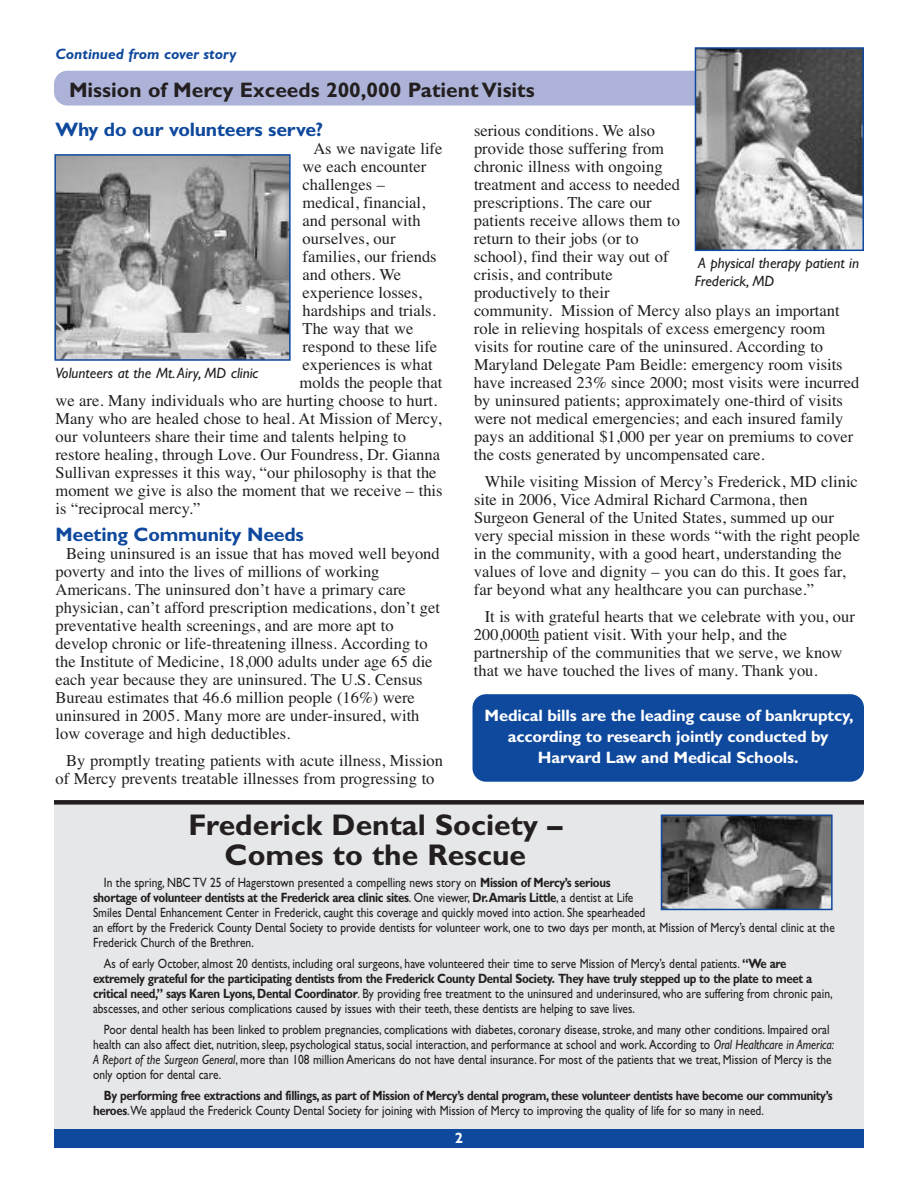
<style>
.page{position:relative;width:918px;height:1188px;background:#fff}
.page>*{position:absolute;margin:0;border:0;box-sizing:border-box;transform-origin:0 0}
.t1{font:700 30px/30px "Gill Sans";color:#231f20;text-align:center}
.t2{font:700 21px "Gill Sans";color:#231f20}
.t3{font:700 19.5px "Gill Sans";letter-spacing:-.01em;color:#0f499d}
.t4{font:16.5px/18px "Times";color:#231f20}
.t5{font:700 16.5px/21px "Gill Sans";letter-spacing:-.01em;color:#fff;text-align:center}
.t6{font:italic 15px/18px "Gill Sans";color:#231f20}
.t7{font:italic 700 15px "Gill Sans";color:#0f499d}
.t8{font:700 15px "Gill Sans";color:#fff}
.t9{font:13.5px/15px "Gill Sans";color:#231f20;scale:.85 1}
.t10{font:700 13.5px/15px "Gill Sans";letter-spacing:-.03em;color:#231f20;scale:.85 1}
.s1{font-size:15px}
.s2{font-weight:700}
.s3{font-style:italic}
.s4{font-weight:400}
</style>
<div class="page">
<div style="left:54px;top:802px;width:810px;height:332px;background:#e6e7e9"></div>
<div style="left:54px;top:71px;width:810px;height:35px;background:#adb3d8;border-radius:14px"></div>
<div style="left:54px;top:1129px;width:810px;height:19px;background:#0f499d"></div>
<div style="left:54px;top:800px;width:810px;height:5px;background:#231f20"></div>
<img style="left:57px;top:157px;width:231px;height:201px">
<div style="left:54px;top:154px;width:237px;height:207px;border:2px solid #0f499d"></div>
<img style="left:698px;top:50px;width:163px;height:198px">
<div style="left:695px;top:47px;width:169px;height:204px;border:2px solid #0f499d"></div>
<img style="left:664px;top:817px;width:166px;height:90px">
<div style="left:661px;top:814px;width:172px;height:96px;border:2px solid #0f499d"></div>
<div style="left:472px;top:694px;width:392px;height:88px;background:#0f499d;border-radius:14px"></div>
<p class="t7" style="left:56px;top:48px;width:183px">Continued from cover story</p>
<p class="t2" style="left:69px;top:82px;width:467px">Mission of Mercy Exceeds 200,000 Patient Visits</p>
<p class="t3" style="left:56px;top:122px;width:269px">Why do our volunteers serve?</p>
<p class="t4" style="left:313px;top:140px;width:131px">As we navigate life</p>
<p class="t4" style="left:303px;top:158px;width:125px">we each encounter</p>
<p class="t4" style="left:303px;top:176px;width:84px">challenges –</p>
<p class="t4" style="left:303px;top:194px;width:124px">medical, financial,</p>
<p class="t4" style="left:303px;top:212px;width:120px">and personal with</p>
<p class="t4" style="left:303px;top:230px;width:94px">ourselves, our</p>
<p class="t4" style="left:303px;top:248px;width:136px">families, our friends</p>
<p class="t4" style="left:303px;top:266px;width:100px">and others. We</p>
<p class="t4" style="left:303px;top:284px;width:121px">experience losses,</p>
<p class="t4" style="left:303px;top:302px;width:135px">hardships and trials.</p>
<p class="t4" style="left:303px;top:320px;width:112px">The way that we</p>
<p class="t4" style="left:303px;top:338px;width:136px">respond to these life</p>
<p class="t4" style="left:303px;top:356px;width:132px">experiences is what</p>
<p class="t4" style="left:300px;top:374px;width:144px">molds the people that</p>
<p class="t4" style="left:56px;top:392px;width:383px">we are. Many individuals who are hurting choose to hurt.</p>
<p class="t4" style="left:56px;top:410px;width:388px">Many who are healed chose to heal. At Mission of Mercy,</p>
<p class="t4" style="left:56px;top:428px;width:352px">our volunteers share their time and talents helping to</p>
<p class="t4" style="left:56px;top:446px;width:386px">restore healing, through Love. Our Foundress, Dr. Gianna</p>
<p class="t4" style="left:56px;top:464px;width:383px">Sullivan expresses it this way, “our philosophy is that the</p>
<p class="t4" style="left:56px;top:482px;width:389px">moment we give is also the moment that we receive – this</p>
<p class="t4" style="left:56px;top:500px;width:146px">is “reciprocal mercy.”</p>
<p class="t3" style="left:56px;top:527px;width:250px">Meeting Community Needs</p>
<p class="t4" style="left:55px;top:545px;width:386px;text-indent:11px">Being uninsured is an issue that has moved well beyond poverty and into the lives of millions of working Americans. The uninsured don’t have a primary care physician, can’t afford prescription medications, don’t get preventative health screenings, and are more apt to develop chronic or life-threatening illness. According to the Institute of Medicine, 18,000 adults under age 65 die each year because they are uninsured. The U.S. Census Bureau estimates that 46.6 million people (16%) were uninsured in 2005. Many more are under-insured, with low coverage and high deductibles.</p>
<p class="t4" style="left:56px;top:752px;width:389px;text-indent:11px">By promptly treating patients with acute illness, Mission of Mercy prevents treatable illnesses from progressing to</p>
<p class="t4" style="left:474px;top:121px;width:387px">serious conditions. We also<br>provide those suffering from<br>chronic illness with ongoing<br>treatment and access to needed<br>prescriptions. The care our<br>patients receive allows them to<br>return to their jobs (or to<br>school), find their way out of<br>crisis, and contribute<br>productively to their<br>community. Mission of Mercy also plays an important role in relieving hospitals of excess emergency room visits for routine care of the uninsured. According to Maryland Delegate Pam Beidle: emergency room visits have increased 23% since 2000; most visits were incurred by uninsured patients; approximately one-third of visits were not medical emergencies; and each insured family pays an additional $1,000 per year on premiums to cover the costs generated by uncompensated care.</p>
<p class="t4" style="left:474px;top:472px;width:388px;text-indent:11px">While visiting Mission of Mercy’s Frederick, MD clinic site in 2006, Vice Admiral Richard Carmona, then Surgeon General of the United States, summed up our very special mission in these words “with the right people in the community, with a good heart, understanding the values of love and dignity – you can do this. It goes far, far beyond what any healthcare you can purchase.”</p>
<p class="t4" style="left:474px;top:607px;width:382px;text-indent:11px">It is with grateful hearts that we celebrate with you, our 200,000<span class="s1">th</span> patient visit. With your help, and the partnership of the communities that we serve, we know that we have touched the lives of many. Thank you.</p>
<p class="t6" style="left:695px;top:255px;width:166px">A physical therapy patient in<br>Frederick, MD</p>
<p class="t6" style="left:56px;top:365px;width:204px">Volunteers at the Mt.Airy, MD clinic</p>
<p class="t5" style="left:485px;top:706px;width:370px">Medical bills are the leading cause of bankruptcy, according to research jointly conducted by<br>Harvard Law and Medical Schools.</p>
<h1 class="t1" style="left:188px;top:812px;width:375px">Frederick Dental Society –<br>Comes to the Rescue</h1>
<p class="t9" style="left:93px;top:876px;width:874px;text-indent:11px">In the spring, NBC TV 25 of Hagerstown presented a compelling news story on <span class="s2">Mission of Mercy’s serious<br>shortage of volunteer dentists at the Frederick area clinic sites</span>. One viewer, <span class="s2">Dr.Amaris Little</span>, a dentist at Life<br>Smiles Dental Enhancement Center in Frederick, caught this coverage and quickly moved into action. She spearheaded<br>an effort by the Frederick County Dental Society to provide dentists for volunteer work, one to two days per month, at Mission of Mercy’s dental clinic at the Frederick Church of the Brethren.</p>
<p class="t9" style="left:93px;top:957px;width:872px;text-indent:11px">As of early October, almost 20 dentists, including oral surgeons, have volunteered their time to serve Mission of Mercy’s dental patients. <span class="s2">“We are extremely grateful for the participating dentists from the Frederick County Dental Society. They have truly stepped up to the plate to meet a critical need,” says Karen Lyons, Dental Coordinator</span>. By providing free treatment to the uninsured and underinsured, who are suffering from chronic pain, abscesses, and other serious complications caused by issues with their teeth, these dentists are helping to save lives.</p>
<p class="t9" style="left:93px;top:1023px;width:874px;text-indent:11px">Poor dental health has been linked to problem pregnancies, complications with diabetes, coronary disease, stroke, and many other conditions. Impaired oral health can also affect diet, nutrition, sleep, psychological status, social interaction, and performance at school and work. According to <span class="s3">Oral Healthcare in America:<br>A Report of the Surgeon General</span>, more than 108 million Americans do not have dental insurance. For most of the patients that we treat, Mission of Mercy is the only option for dental care.</p>
<p class="t10" style="left:93px;top:1089px;width:872px;text-indent:11px">By performing free extractions and fillings, as part of Mission of Mercy’s dental program, these volunteer dentists have become our community’s heroes<span class="s4">.We applaud the Frederick County Dental Society for joining with Mission of Mercy to improving the quality of life for so many in need.</span></p>
<p class="t8" style="left:455px;top:1133px;width:10px">2</p>
</div>
